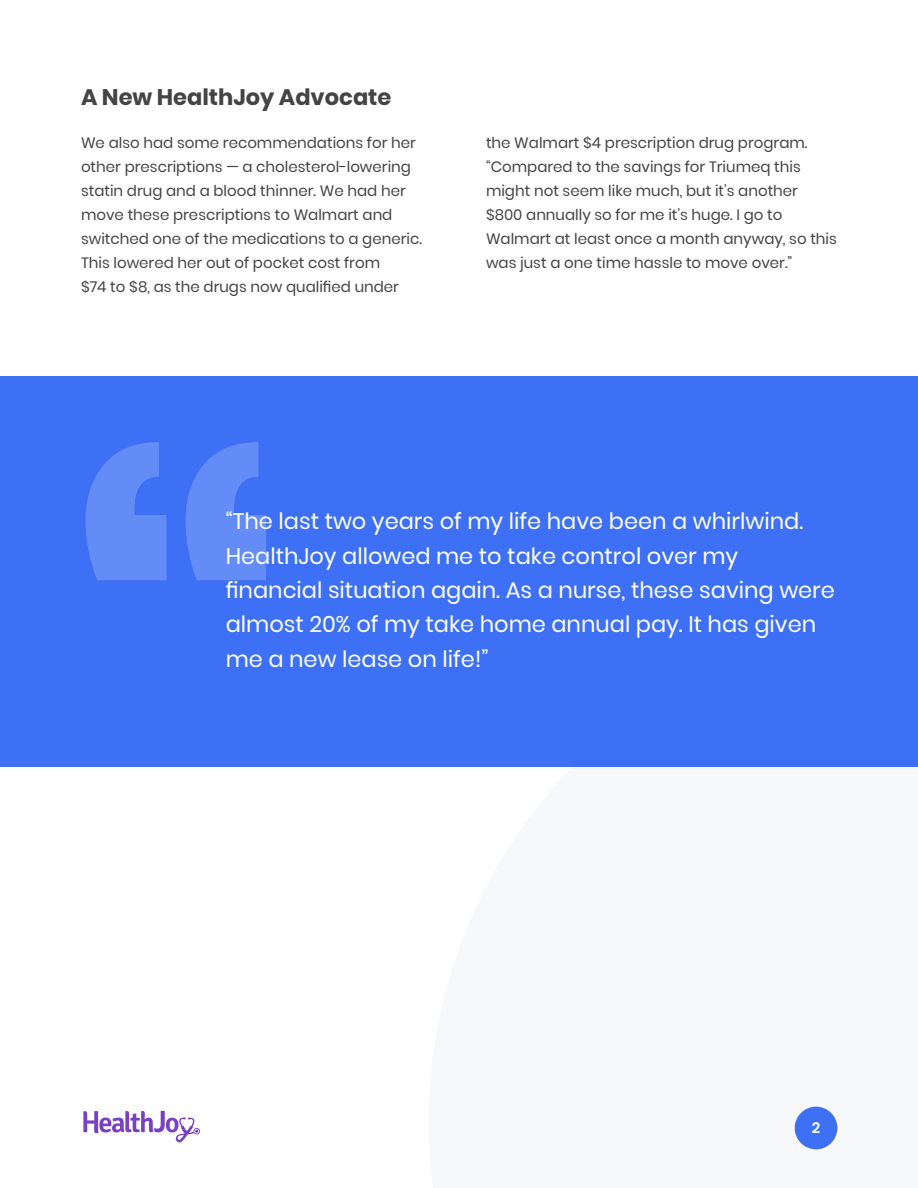
<style>
.page{position:relative;width:918px;height:1188px;background:#fff}
.page>*{position:absolute;margin:0;border:0;box-sizing:border-box;transform-origin:0 0}
.t1{font:22.5px/34.5px "Poppins";color:#fff}
.t2{font:700 22.5px "Poppins";color:#444}
.t3{font:15px/24px "Poppins";color:#444}
.t4{font:600 15px "Poppins";color:#fff}
</style>
<div class="page">
<div style="left:0;top:376px;width:918px;height:391px;background:#3d70f4"></div>
<svg style="left:86px;top:442px;width:180px;height:138px"></svg>
<div style="left:795px;top:1107px;width:42px;height:42px;background:#3d70f4;border-radius:50%"></div>
<svg style="left:83px;top:1111px;width:117px;height:31px"></svg>
<h1 class="t2" style="left:81px;top:84px;width:312px">A New HealthJoy Advocate</h1>
<p class="t3" style="left:81px;top:131px;width:342px">We also had some recommendations for her other prescriptions — a cholesterol-lowering statin drug and a blood thinner. We had her move these prescriptions to Walmart and switched one of the medications to a generic.<br>This lowered her out of pocket cost from<br>$74 to $8, as the drugs now qualified under</p>
<p class="t3" style="left:486px;top:131px;width:352px">the Walmart $4 prescription drug program. “Compared to the savings for Triumeq this might not seem like much, but it’s another $800 annually so for me it’s huge. I go to Walmart at least once a month anyway, so this was just a one time hassle to move over.”</p>
<h1 class="t1" style="left:226px;top:504px;width:611px">“The last two years of my life have been a whirlwind.<br>HealthJoy allowed me to take control over my financial situation again. As a nurse, these saving were almost 20% of my take home annual pay. It has given me a new lease on life!”</h1>
<p class="t4" style="left:812px;top:1119px;width:10px">2</p>
</div>
